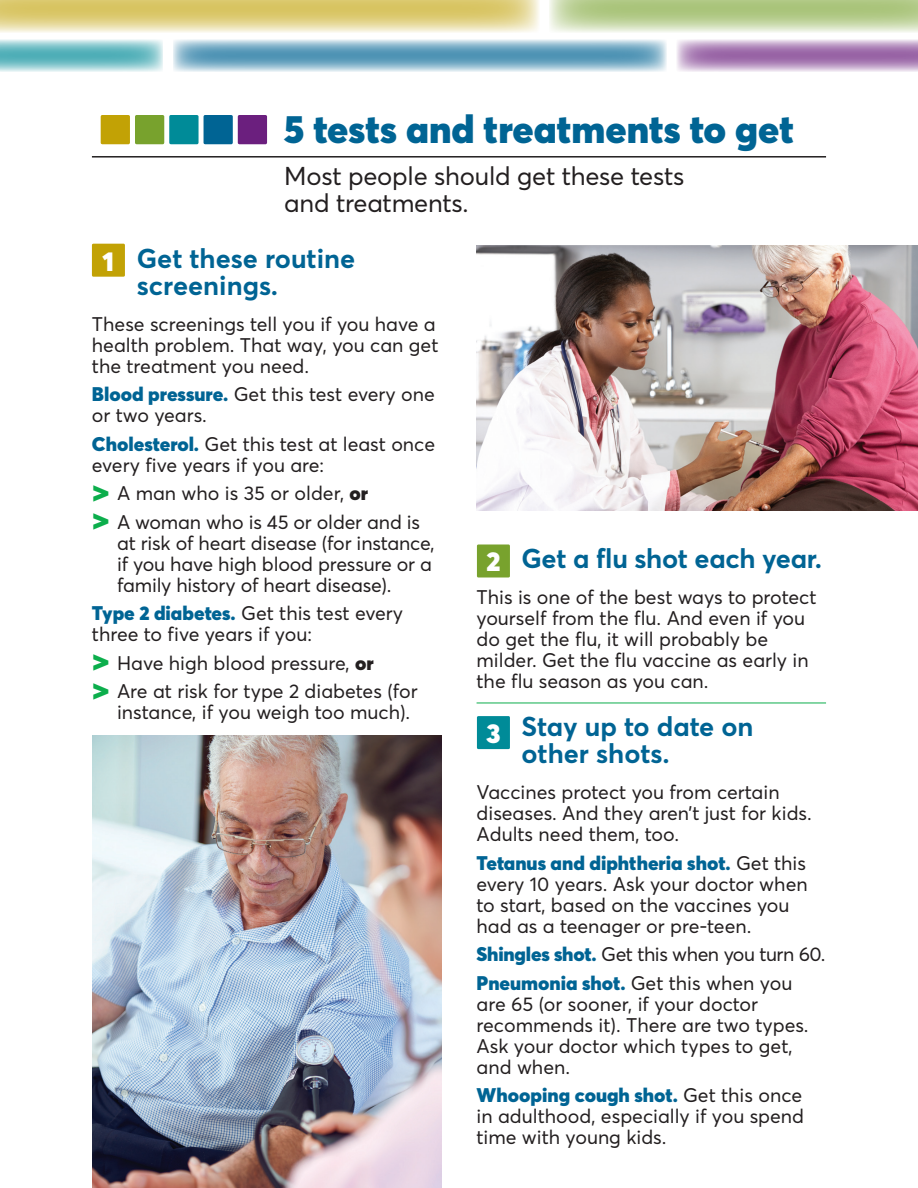
<style>
.page{position:relative;width:918px;height:1188px;background:#fff}
.page>*{position:absolute;margin:0;border:0;box-sizing:border-box;transform-origin:0 0}
.t1{font:900 39px "Averta";color:#006494}
.Dos{font:700 27px/27px "Averta";color:#006494}
.New_Body1{font:900 27px "Averta";color:#fff}
.New_Body1-2{font:25.5px/27px "Averta";letter-spacing:-.01em;color:#231f20}
.New_Body1-3{font:19.5px/21px "Averta";color:#231f20}
.New_Body1-4{font:19.5px "Averta";letter-spacing:-.025em;color:#231f20}
.s1{font-weight:900;color:#006494}
.s2{font-weight:900;font-size:31.5px;color:#0cae4c}
.s3{font-weight:900}
</style>
<div class="page">
<svg style="left:0;top:0;width:539px;height:32px;background:#e1d287"></svg>
<svg style="left:0;top:40px;width:163px;height:32px;background:#8ac9cf"></svg>
<svg style="left:549px;top:0;width:369px;height:32px;background:#bfd29c"></svg>
<svg style="left:173px;top:40px;width:494px;height:32px;background:#88b6cc"></svg>
<hr style="left:477px;top:703px;width:349px;height:1px;background:#0cae4c">
<div style="left:92px;top:244px;width:33px;height:33px;background:#c2a205;border-radius:2px"></div>
<div style="left:477px;top:544px;width:33px;height:34px;background:#78a22d;border-radius:2px"></div>
<div style="left:477px;top:716px;width:33px;height:33px;background:#008b98;border-radius:2px"></div>
<img style="left:93px;top:735px;width:348px;height:453px">
<img style="left:477px;top:245px;width:441px;height:266px">
<div style="left:101px;top:115px;width:29px;height:29px;background:#c2a205;border-radius:2px"></div>
<div style="left:135px;top:115px;width:29px;height:29px;background:#78a22d;border-radius:2px"></div>
<div style="left:169px;top:115px;width:30px;height:29px;background:#008b98;border-radius:2px"></div>
<div style="left:204px;top:115px;width:29px;height:29px;background:#006494;border-radius:2px"></div>
<div style="left:238px;top:115px;width:29px;height:29px;background:#6b1f7e;border-radius:2px"></div>
<hr style="left:92px;top:156px;width:734px;height:2px;background:#231f20">
<svg style="left:677px;top:40px;width:241px;height:32px;background:#b996c2"></svg>
<p class="t1" style="left:284px;top:104px;width:511px">5 tests and treatments to get</p>
<p class="New_Body1-2" style="left:284px;top:162px;width:402px">Most people should get these tests and treatments.</p>
<p class="Dos" style="left:137px;top:244px;width:220px">Get these routine screenings.</p>
<p class="New_Body1-3" style="left:92px;top:313px;width:348px">These screenings tell you if you have a health problem. That way, you can get the treatment you need.</p>
<p class="New_Body1-3" style="left:92px;top:383px;width:344px"><span class="s1">Blood pressure.</span> Get this test every one or two years.</p>
<p class="New_Body1-3" style="left:92px;top:433px;width:345px"><span class="s1">Cholesterol.</span> Get this test at least once every five years if you are:</p>
<p class="New_Body1-3" style="left:92px;top:482px;width:278px"><span class="s2">&gt;</span> A man who is 35 or older, <span class="s3">or</span></p>
<p class="New_Body1-3" style="left:117px;top:511px;width:319px;text-indent:-25px"><span class="s2">&gt;</span> A woman who is 45 or older and is at risk of heart disease (for instance, if you have high blood pressure or a family history of heart disease).</p>
<p class="New_Body1-3" style="left:92px;top:602px;width:313px"><span class="s1">Type 2 diabetes.</span> Get this test every three to five years if you:</p>
<p class="New_Body1-3" style="left:92px;top:652px;width:283px"><span class="s2">&gt;</span> Have high blood pressure, <span class="s3">or</span></p>
<p class="New_Body1-3" style="left:117px;top:680px;width:302px;text-indent:-25px"><span class="s2">&gt;</span> Are at risk for type 2 diabetes (for instance, if you weigh too much).</p>
<p class="New_Body1" style="left:103px;top:244px;width:13px">1</p>
<p class="Dos" style="left:522px;top:545px;width:302px">Get a flu shot each year.</p>
<p class="New_Body1-3" style="left:477px;top:587px;width:341px">This is one of the best ways to protect yourself from the flu. And even if you do get the flu, it will probably be milder. Get the flu vaccine as early in the flu season as you can.</p>
<p class="Dos" style="left:522px;top:713px;width:234px">Stay up to date on other shots.</p>
<p class="New_Body1-3" style="left:477px;top:782px;width:337px">Vaccines protect you from certain diseases. And they aren’t just for kids.<br>Adults need them, too.</p>
<p class="New_Body1-3" style="left:477px;top:852px;width:333px"><span class="s1">Tetanus and diphtheria shot.</span> Get this every 10 years. Ask your doctor when to start, based on the vaccines you had as a teenager or pre-teen.</p>
<p class="New_Body1-4" style="left:477px;top:942px;width:351px"><span class="s1">Shingles shot.</span> Get this when you turn 60.</p>
<p class="New_Body1-3" style="left:477px;top:972px;width:334px"><span class="s1">Pneumonia shot.</span> Get this when you are 65 (or sooner, if your doctor recommends it). There are two types.<br>Ask your doctor which types to get, and when.</p>
<p class="New_Body1-3" style="left:477px;top:1085px;width:329px;text-align:justify"><span class="s1">Whooping cough shot.</span> Get this once in adulthood, especially if you spend time with young kids.</p>
<p class="New_Body1" style="left:486px;top:544px;width:16px">2</p>
<p class="New_Body1" style="left:486px;top:716px;width:16px">3</p>
</div>
